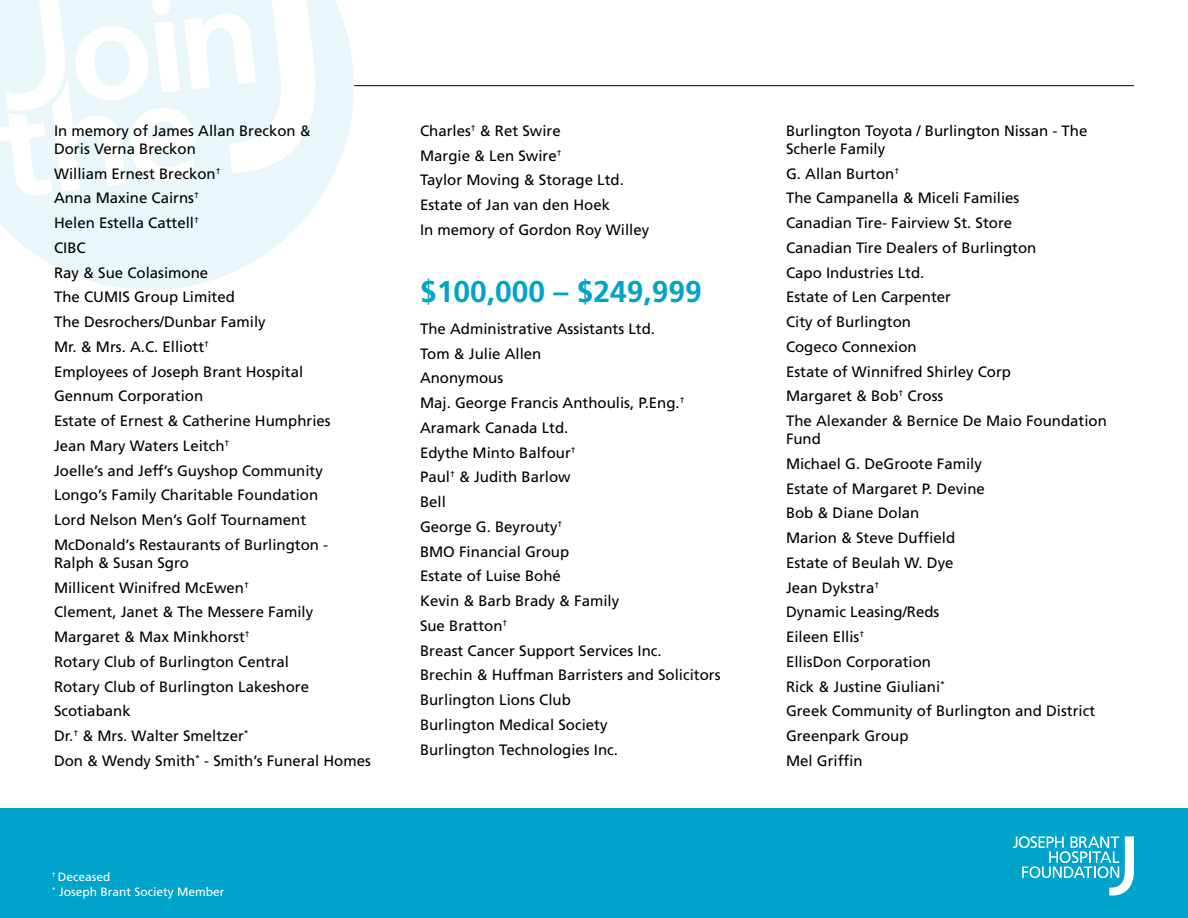
<style>
.page{position:relative;width:1188px;height:918px;background:#fff}
.page>*{position:absolute;margin:0;border:0;box-sizing:border-box;transform-origin:0 0}
.t1{font:700 30px "Frutiger";color:#00a3c9}
.t2{font:15px/24.8px "Frutiger";color:#000}
.t3{font:12px/15.1px "Frutiger";color:#fff}
</style>
<div class="page">
<div style="left:0;top:809px;width:1188px;height:109px;background:#00a3c9"></div>
<svg style="left:1013px;top:836px;width:121px;height:60px"></svg>
<hr style="left:354px;top:85px;width:780px;height:1px;background:#000">
<svg style="left:0;top:0;width:365px;height:290px;fill:#e9f7fa"></svg>
<svg style="left:147px;top:120px;width:31px;height:19px"></svg>
<p class="t2" style="left:54px;top:122px;width:258px;line-height:18px">In memory of James Allan Breckon &amp;<br>Doris Verna Breckon</p>
<p class="t2" style="left:54px;top:161px;width:278px">William Ernest Breckon<sup>†<br></sup>Anna Maxine Cairns<sup>†<br></sup>Helen Estella Cattell<sup>†<br></sup>CIBC<br>Ray &amp; Sue Colasimone<br>The CUMIS Group Limited<br>The Desrochers/Dunbar Family<br>Mr. &amp; Mrs. A.C. Elliott<sup>†<br></sup>Employees of Joseph Brant Hospital<br>Gennum Corporation<br>Estate of Ernest &amp; Catherine Humphries<br>Jean Mary Waters Leitch<sup>†<br></sup>Joelle’s and Jeff’s Guyshop Community<br>Longo’s Family Charitable Foundation<br>Lord Nelson Men’s Golf Tournament<br>McDonald’s Restaurants of Burlington -</p>
<p class="t2" style="left:54px;top:550px;width:318px">Ralph &amp; Susan Sgro<br>Millicent Winifred McEwen<sup>†<br></sup>Clement, Janet &amp; The Messere Family<br>Margaret &amp; Max Minkhorst<sup>†<br></sup>Rotary Club of Burlington Central<br>Rotary Club of Burlington Lakeshore<br>Scotiabank<br>Dr.<sup>†</sup> &amp; Mrs. Walter Smeltzer<sup>*<br></sup>Don &amp; Wendy Smith<sup>*</sup> - Smith’s Funeral Homes</p>
<p class="t3" style="left:52px;top:869px;width:174px"><sup>†</sup> Deceased<br><sup>*</sup> Joseph Brant Society Member</p>
<p class="t2" style="left:420px;top:118px;width:231px">Charles<sup>†</sup> &amp; Ret Swire<br>Margie &amp; Len Swire<sup>†<br></sup>Taylor Moving &amp; Storage Ltd.<br>Estate of Jan van den Hoek<br>In memory of Gordon Roy Willey</p>
<h1 class="t1" style="left:420px;top:274px;width:283px">$100,000 – $249,999</h1>
<p class="t2" style="left:420px;top:316px;width:302px">The Administrative Assistants Ltd.<br>Tom &amp; Julie Allen<br>Anonymous<br>Maj. George Francis Anthoulis, P.Eng.<sup>†<br></sup>Aramark Canada Ltd.<br>Edythe Minto Balfour<sup>†<br></sup>Paul<sup>†</sup> &amp; Judith Barlow<br>Bell<br>George G. Beyrouty<sup>†<br></sup>BMO Financial Group<br>Estate of Luise Bohé<br>Kevin &amp; Barb Brady &amp; Family<br>Sue Bratton<sup>†<br></sup>Breast Cancer Support Services Inc.<br>Brechin &amp; Huffman Barristers and Solicitors<br>Burlington Lions Club<br>Burlington Medical Society<br>Burlington Technologies Inc.</p>
<p class="t2" style="left:786px;top:122px;width:303px;line-height:18px">Burlington Toyota / Burlington Nissan - The<br>Scherle Family</p>
<p class="t2" style="left:786px;top:161px;width:322px">G. Allan Burton<sup>†<br></sup>The Campanella &amp; Miceli Families<br>Canadian Tire- Fairview St. Store<br>Canadian Tire Dealers of Burlington<br>Capo Industries Ltd.<br>Estate of Len Carpenter<br>City of Burlington<br>Cogeco Connexion<br>Estate of Winnifred Shirley Corp<br>Margaret &amp; Bob<sup>†</sup> Cross<br>The Alexander &amp; Bernice De Maio Foundation</p>
<p class="t2" style="left:786px;top:426px;width:311px">Fund<br>Michael G. DeGroote Family<br>Estate of Margaret P. Devine<br>Bob &amp; Diane Dolan<br>Marion &amp; Steve Duffield<br>Estate of Beulah W. Dye<br>Jean Dykstra<sup>†<br></sup>Dynamic Leasing/Reds<br>Eileen Ellis<sup>†<br></sup>EllisDon Corporation<br>Rick &amp; Justine Giuliani<sup>*<br></sup>Greek Community of Burlington and District<br>Greenpark Group<br>Mel Griffin</p>
</div>
